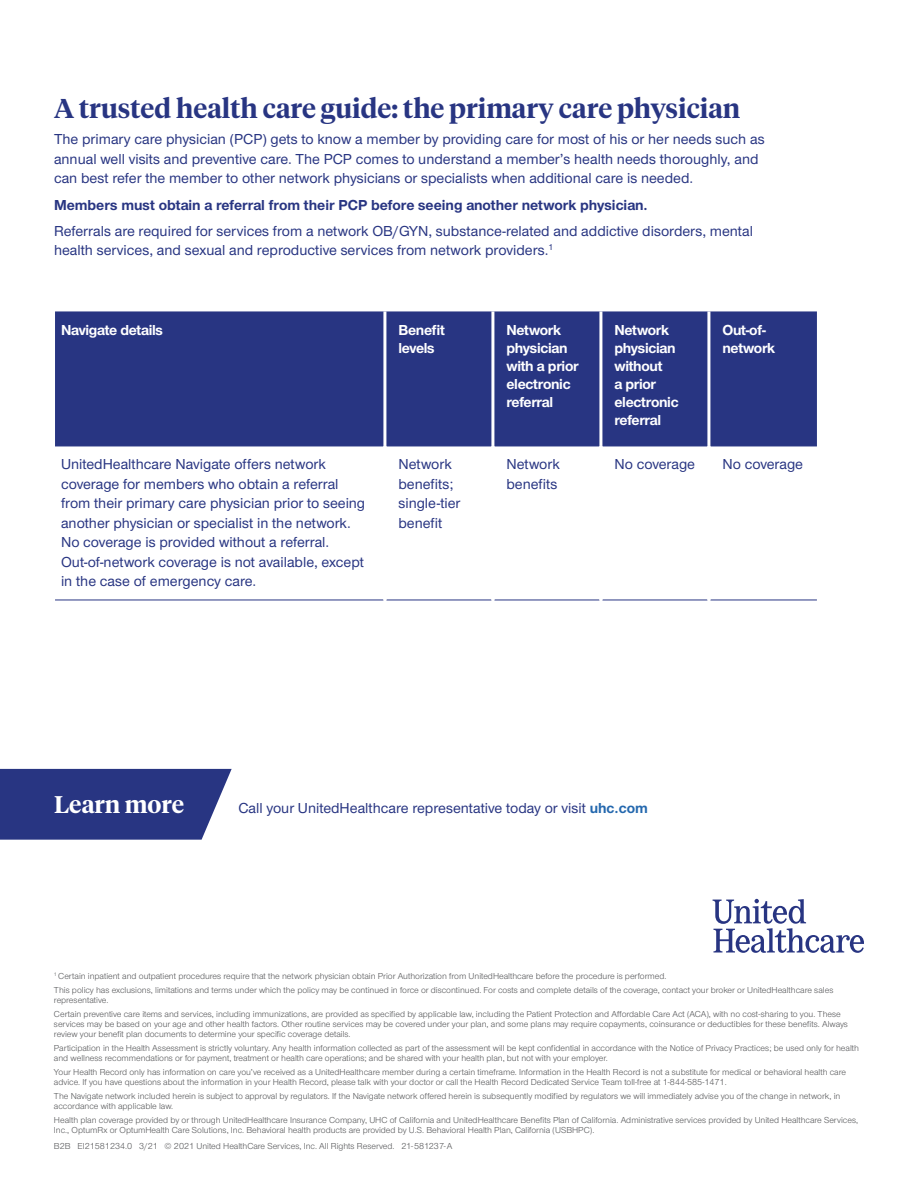
<style>
.page{position:relative;width:918px;height:1188px;background:#fff}
.page>*{position:absolute;margin:0;border:0;box-sizing:border-box;transform-origin:0 0}
.H4{font:600 27px "UHC Serif Headline";color:#283582}
.CTA{font:600 24px "UHC Serif Headline";color:#fff}
.Body{font:500 15px/19.5px "UHC Sans";color:#283582}
.t1{font:700 15px/18px "UHC Sans";letter-spacing:-.02em;color:#fff}
.Body-2{font:700 15px "UHC Sans";color:#283582}
.Disclaimer_Copyrigh{font:9px/9.8px "UHC Sans";color:#57585a}
.s1{font-weight:700;color:#2468ae}
</style>
<div class="page">
<svg style="left:0;top:769px;width:232px;height:71px"></svg>
<svg style="left:713px;top:899px;width:151px;height:54px"></svg>
<div style="left:55px;top:311px;width:762px;height:135px;background:#283582"></div>
<hr style="left:55px;top:446px;width:328px;height:1px;background:#283582">
<hr style="left:386px;top:446px;width:105px;height:1px;background:#283582">
<hr style="left:494px;top:446px;width:105px;height:1px;background:#283582">
<hr style="left:602px;top:446px;width:105px;height:1px;background:#283582">
<hr style="left:710px;top:446px;width:107px;height:1px;background:#283582">
<hr style="left:55px;top:600px;width:328px;height:1px;background:#283582">
<hr style="left:386px;top:600px;width:105px;height:1px;background:#283582">
<hr style="left:494px;top:600px;width:105px;height:1px;background:#283582">
<hr style="left:602px;top:600px;width:105px;height:1px;background:#283582">
<hr style="left:710px;top:600px;width:107px;height:1px;background:#283582">
<hr style="left:491px;top:311px;width:3px;height:135px;background:#fff">
<hr style="left:383px;top:311px;width:3px;height:135px;background:#fff">
<hr style="left:599px;top:311px;width:3px;height:135px;background:#fff">
<hr style="left:707px;top:311px;width:3px;height:135px;background:#fff">
<p class="H4" style="left:54px;top:90px;width:688px">A trusted health care guide: the primary care physician</p>
<p class="Body" style="left:54px;top:129px;width:712px">The primary care physician (PCP) gets to know a member by providing care for most of his or her needs such as annual well visits and preventive care. The PCP comes to understand a member’s health needs thoroughly, and can best refer the member to other network physicians or specialists when additional care is needed.</p>
<p class="Body-2" style="left:54px;top:195px;width:595px">Members must obtain a referral from their PCP before seeing another network physician.</p>
<p class="Body" style="left:54px;top:221px;width:701px">Referrals are required for services from a network OB/GYN, substance-related and addictive disorders, mental health services, and sexual and reproductive services from network providers.<sup>1</sup></p>
<p class="t1" style="left:61px;top:320px;width:104px">Navigate details</p>
<p class="t1" style="left:398px;top:320px;width:48px">Benefit levels</p>
<p class="t1" style="left:506px;top:320px;width:74px">Network physician with a prior electronic referral</p>
<p class="t1" style="left:614px;top:320px;width:66px">Network physician without<br>a prior electronic referral</p>
<p class="t1" style="left:722px;top:320px;width:54px">Out-of&shy;network</p>
<p class="Body" style="left:61px;top:454px;width:306px">UnitedHealthcare Navigate offers network coverage for members who obtain a referral from their primary care physician prior to seeing another physician or specialist in the network.<br>No coverage is provided without a referral.<br>Out-of-network coverage is not available, except in the case of emergency care.</p>
<p class="Body" style="left:398px;top:454px;width:64px">Network benefits; single-tier benefit</p>
<p class="Body" style="left:506px;top:454px;width:55px">Network benefits</p>
<p class="Body" style="left:614px;top:454px;width:82px">No coverage</p>
<p class="Body" style="left:722px;top:454px;width:82px">No coverage</p>
<p class="CTA" style="left:54px;top:787px;width:132px">Learn more</p>
<p class="Body" style="left:238px;top:797px;width:411px">Call your UnitedHealthcare representative today or visit <span class="s1">uhc.com</span></p>
<p class="Disclaimer_Copyrigh" style="left:54px;top:971px;width:614px"><sup>1</sup> Certain inpatient and outpatient procedures require that the network physician obtain Prior Authorization from UnitedHealthcare before the procedure is performed.</p>
<p class="Disclaimer_Copyrigh" style="left:54px;top:985px;width:781px">This policy has exclusions, limitations and terms under which the policy may be continued in force or discontinued. For costs and complete details of the coverage, contact your broker or UnitedHealthcare sales representative.</p>
<p class="Disclaimer_Copyrigh" style="left:54px;top:1009px;width:796px">Certain preventive care items and services, including immunizations, are provided as specified by applicable law, including the Patient Protection and Affordable Care Act (ACA), with no cost-sharing to you. These services may be based on your age and other health factors. Other routine services may be covered under your plan, and some plans may require copayments, coinsurance or deductibles for these benefits. Always review your benefit plan documents to determine your specific coverage details.</p>
<p class="Disclaimer_Copyrigh" style="left:54px;top:1043px;width:807px">Participation in the Health Assessment is strictly voluntary. Any health information collected as part of the assessment will be kept confidential in accordance with the Notice of Privacy Practices; be used only for health and wellness recommendations or for payment, treatment or health care operations; and be shared with your health plan, but not with your employer.</p>
<p class="Disclaimer_Copyrigh" style="left:54px;top:1067px;width:794px">Your Health Record only has information on care you’ve received as a UnitedHealthcare member during a certain timeframe. Information in the Health Record is not a substitute for medical or behavioral health care advice. If you have questions about the information in your Health Record, please talk with your doctor or call the Health Record Dedicated Service Team toll-free at 1-844-585-1471.</p>
<p class="Disclaimer_Copyrigh" style="left:54px;top:1091px;width:788px">The Navigate network included herein is subject to approval by regulators. If the Navigate network offered herein is subsequently modified by regulators we will immediately advise you of the change in network, in accordance with applicable law.</p>
<p class="Disclaimer_Copyrigh" style="left:54px;top:1115px;width:806px">Health plan coverage provided by or through UnitedHealthcare Insurance Company, UHC of California and UnitedHealthcare Benefits Plan of California. Administrative services provided by United Healthcare Services,<br>Inc., OptumRx or OptumHealth Care Solutions, Inc. Behavioral health products are provided by U.S. Behavioral Health Plan, California (USBHPC).</p>
<p class="Disclaimer_Copyrigh" style="left:54px;top:1141px;width:400px">B2B EI21581234.0 3/21 © 2021 United HealthCare Services, Inc. All Rights Reserved. 21-581237-A</p>
</div>
